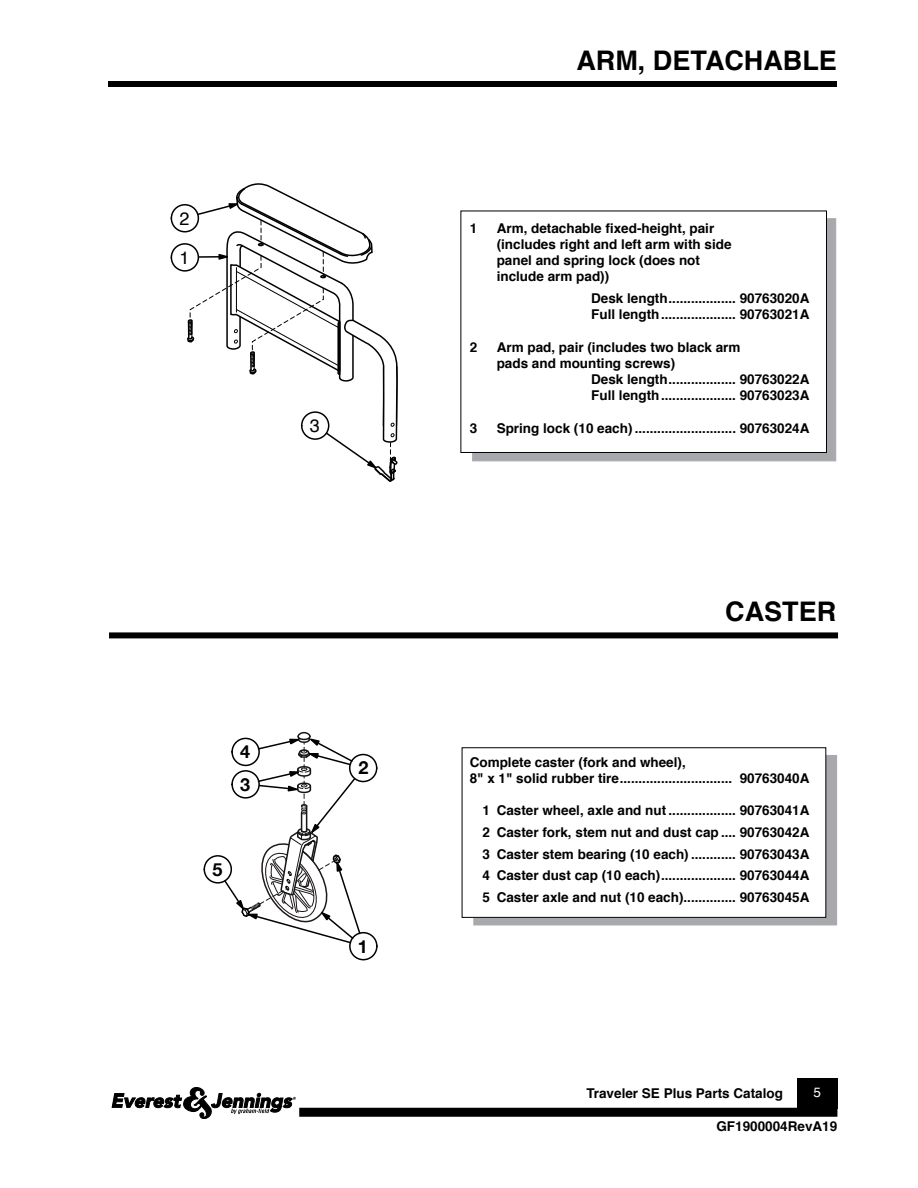
<style>
.page{position:relative;width:918px;height:1188px;background:#fff}
.page>*{position:absolute;margin:0;border:0;box-sizing:border-box;transform-origin:0 0}
.t1{font:700 27px "Helvetica";color:#000}
.t2{font:700 18px "Helvetica Neue";color:#000}
.t3{font:18px/39.2px "Helvetica";color:#000}
.t4{font:700 13.5px/16.2px "Helvetica";color:#000}
.t5{font:13.5px "Helvetica";color:#fff}
</style>
<div class="page">
<div style="left:108px;top:81px;width:729px;height:6px;background:#000"></div>
<div style="left:299px;top:1108px;width:538px;height:9px;background:#000"></div>
<div style="left:797px;top:1079px;width:41px;height:30px;background:#000"></div>
<svg style="left:112px;top:1087px;width:184px;height:32px"></svg>
<div style="left:171px;top:204px;width:28px;height:29px;border:2px solid #000;border-radius:50%"></div>
<div style="left:171px;top:243px;width:28px;height:29px;border:2px solid #000;border-radius:50%"></div>
<svg style="left:186px;top:183px;width:212px;height:299px"></svg>
<div style="left:301px;top:411px;width:28px;height:29px;border:2px solid #000;border-radius:50%"></div>
<div style="left:472px;top:218px;width:364px;height:243px;background:#a7a9ac"></div>
<div style="left:461px;top:211px;width:365px;height:241px;background:#fff"></div>
<div style="left:460px;top:211px;width:367px;height:242px;border:1px solid #000"></div>
<div style="left:204px;top:855px;width:28px;height:29px;border:2px solid #000;border-radius:50%"></div>
<div style="left:349px;top:754px;width:28px;height:28px;border:2px solid #000;border-radius:50%"></div>
<svg style="left:223px;top:732px;width:139px;height:211px"></svg>
<div style="left:349px;top:932px;width:29px;height:28px;border:2px solid #000;border-radius:50%"></div>
<div style="left:473px;top:755px;width:364px;height:170px;background:#a7a9ac"></div>
<div style="left:462px;top:748px;width:364px;height:169px;background:#fff"></div>
<div style="left:462px;top:747px;width:364px;height:171px;border:1px solid #000"></div>
<div style="left:109px;top:632px;width:729px;height:6px;background:#000"></div>
<h2 class="t3" style="left:179px;top:198px;width:12px">2<br>1</h2>
<h2 class="t3" style="left:310px;top:406px;width:12px">3</h2>
<h2 class="t2" style="left:240px;top:741px;width:12px">4</h2>
<h2 class="t2" style="left:240px;top:773px;width:12px">3</h2>
<h2 class="t2" style="left:212px;top:858px;width:12px">5</h2>
<h2 class="t2" style="left:359px;top:757px;width:12px">2</h2>
<h2 class="t2" style="left:358px;top:935px;width:12px">1</h2>
<h1 class="t1" style="left:577px;top:39px;width:262px">ARM, DETACHABLE</h1>
<p class="t4" style="left:470px;top:220px;width:9px">1</p>
<p class="t4" style="left:497px;top:220px;width:236px">Arm, detachable fixed-height, pair (includes right and left arm with side panel and spring lock (does not include arm pad))</p>
<p class="t4" style="left:591px;top:290px;width:220px">Desk length.................. 90763020A<br>Full length.................... 90763021A</p>
<p class="t4" style="left:470px;top:339px;width:9px">2</p>
<p class="t4" style="left:497px;top:339px;width:245px">Arm pad, pair (includes two black arm</p>
<p class="t4" style="left:497px;top:355px;width:180px">pads and mounting screws)</p>
<p class="t4" style="left:591px;top:371px;width:220px">Desk length.................. 90763022A</p>
<p class="t4" style="left:591px;top:388px;width:220px">Full length.................... 90763023A</p>
<p class="t4" style="left:470px;top:420px;width:9px">3</p>
<p class="t4" style="left:497px;top:420px;width:314px">Spring lock (10 each) ........................... 90763024A</p>
<h1 class="t1" style="left:725px;top:590px;width:112px">CASTER</h1>
<p class="t4" style="left:470px;top:754px;width:341px">Complete caster (fork and wheel),<br>8" x 1" solid rubber tire.............................. 90763040A</p>
<p class="t4" style="left:482px;top:800px;width:329px;line-height:21.6px;text-align:justify">1 Caster wheel, axle and nut .................. 90763041A 2 Caster fork, stem nut and dust cap .... 90763042A 3 Caster stem bearing (10 each) ............ 90763043A 4 Caster dust cap (10 each).................... 90763044A 5 Caster axle and nut (10 each).............. 90763045A</p>
<p class="t4" style="left:586px;top:1085px;width:198px">Traveler SE Plus Parts Catalog</p>
<p class="t5" style="left:814px;top:1082px;width:9px">5</p>
<p class="t4" style="left:716px;top:1119px;width:122px">GF1900004RevA19</p>
</div>
